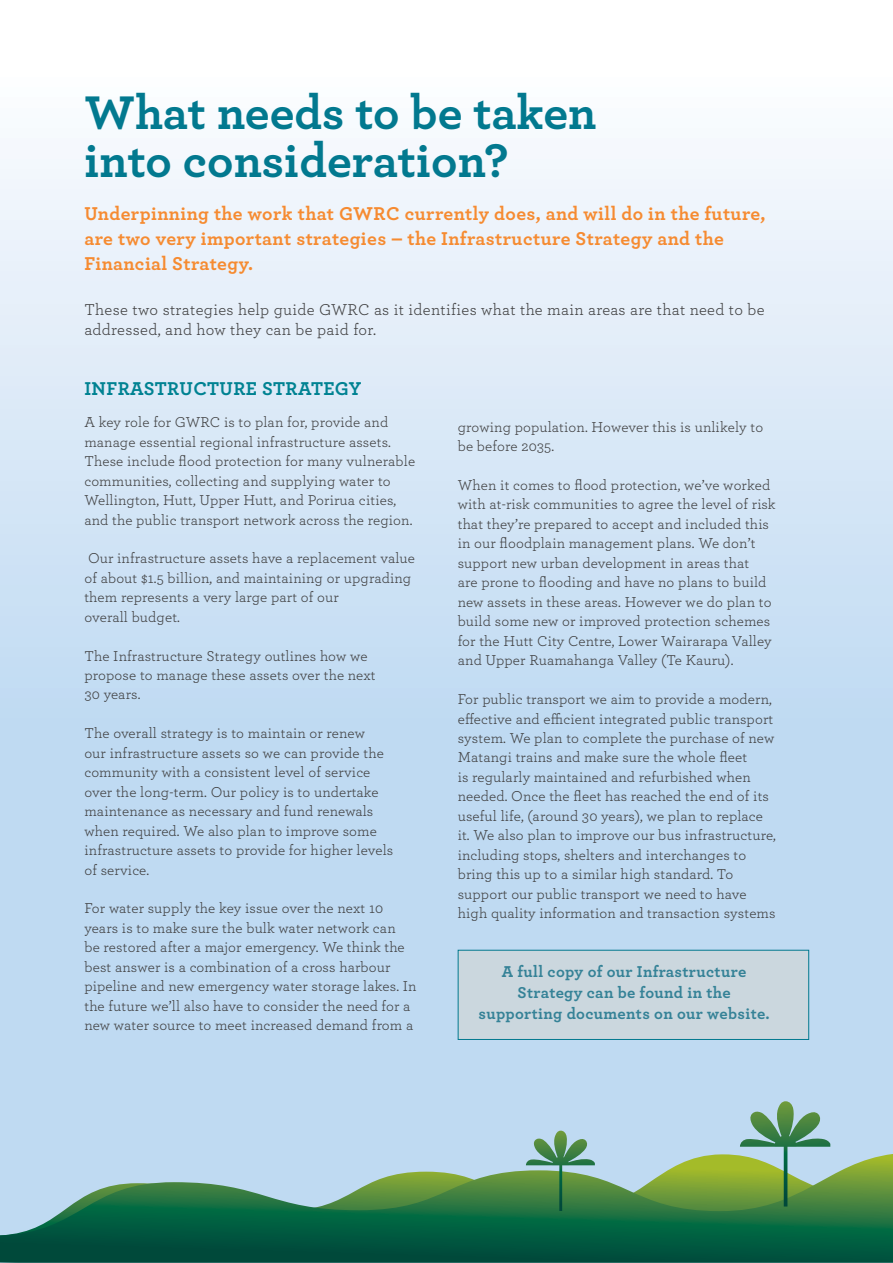
<style>
.page{position:relative;width:893px;height:1263px;background:#fff}
.page>*{position:absolute;margin:0;border:0;box-sizing:border-box;transform-origin:0 0}
.t1{font:700 49.5px/48px "Archer";color:#02798f}
.t2{font:700 19.5px/25.5px "Archer";letter-spacing:.02em;color:#f68b31}
.t3{font:700 19.5px "Archer";letter-spacing:.02em;color:#008292}
.t4{font:16.5px/19.5px "Archer";letter-spacing:.02em;color:#404041}
.t5{font:700 16.5px/21px "Archer";letter-spacing:.02em;color:#358297;text-align:center}
.t6{font:15px/19.5px "Archer";letter-spacing:.01em;color:#404041}
</style>
<div class="page">
<div style="left:0;top:0;width:892px;height:1263px;background:linear-gradient(to bottom,#f9fbfe,#a8cded)"></div>
<svg style="left:0;top:1154px;width:892px;height:109px;background:#45866c"></svg>
<svg style="left:740px;top:1101px;width:90px;height:106px;background:#87b089"></svg>
<svg style="left:526px;top:1131px;width:69px;height:80px;background:#699d73"></svg>
<div style="left:458px;top:950px;width:350px;height:89px;background:#cbd7de"></div>
<div style="left:458px;top:950px;width:351px;height:90px;border:1px solid #02798f"></div>
<h1 class="t1" style="left:84px;top:92px;width:513px">What needs to be taken into consideration?</h1>
<h2 class="t2" style="left:84px;top:202px;width:682px">Underpinning the work that GWRC currently does, and will do in the future, are two very important strategies – the Infrastructure Strategy and the<br>Financial Strategy.</h2>
<p class="t4" style="left:84px;top:301px;width:681px">These two strategies help guide GWRC as it identifies what the main areas are that need to be addressed, and how they can be paid for.</p>
<h2 class="t3" style="left:84px;top:381px;width:278px">INFRASTRUCTURE STRATEGY</h2>
<p class="t6" style="left:84px;top:414px;width:332px">A key role for GWRC is to plan for, provide and manage essential regional infrastructure assets.<br>These include flood protection for many vulnerable communities, collecting and supplying water to Wellington, Hutt, Upper Hutt, and Porirua cities, and the public transport network across the region.</p>
<p class="t6" style="left:84px;top:550px;width:332px">Our infrastructure assets have a replacement value of about $1.5 billion, and maintaining or upgrading them represents a very large part of our<br>overall budget.</p>
<p class="t6" style="left:84px;top:647px;width:293px">The Infrastructure Strategy outlines how we propose to manage these assets over the next<br>30 years.</p>
<p class="t6" style="left:84px;top:724px;width:310px">The overall strategy is to maintain or renew<br>our infrastructure assets so we can provide the community with a consistent level of service over the long-term. Our policy is to undertake maintenance as necessary and fund renewals when required. We also plan to improve some infrastructure assets to provide for higher levels of service.</p>
<p class="t6" style="left:84px;top:899px;width:333px">For water supply the key issue over the next 10 years is to make sure the bulk water network can<br>be restored after a major emergency. We think the best answer is a combination of a cross harbour pipeline and new emergency water storage lakes. In the future we’ll also have to consider the need for a new water source to meet increased demand from a</p>
<p class="t6" style="left:458px;top:418px;width:307px">growing population. However this is unlikely to be before 2035.</p>
<p class="t6" style="left:458px;top:476px;width:319px">When it comes to flood protection, we’ve worked with at-risk communities to agree the level of risk that they’re prepared to accept and included this in our floodplain management plans. We don’t support new urban development in areas that<br>are prone to flooding and have no plans to build new assets in these areas. However we do plan to build some new or improved protection schemes for the Hutt City Centre, Lower Wairarapa Valley and Upper Ruamahanga Valley (Te Kauru).</p>
<p class="t6" style="left:458px;top:690px;width:320px">For public transport we aim to provide a modern, effective and efficient integrated public transport system. We plan to complete the purchase of new Matangi trains and make sure the whole fleet<br>is regularly maintained and refurbished when needed. Once the fleet has reached the end of its useful life, (around 30 years), we plan to replace it. We also plan to improve our bus infrastructure, including stops, shelters and interchanges to bring this up to a similar high standard. To support our public transport we need to have high quality information and transaction systems</p>
<p class="t5" style="left:478px;top:962px;width:292px">A full copy of our Infrastructure<br>Strategy can be found in the supporting documents on our website.</p>
</div>
